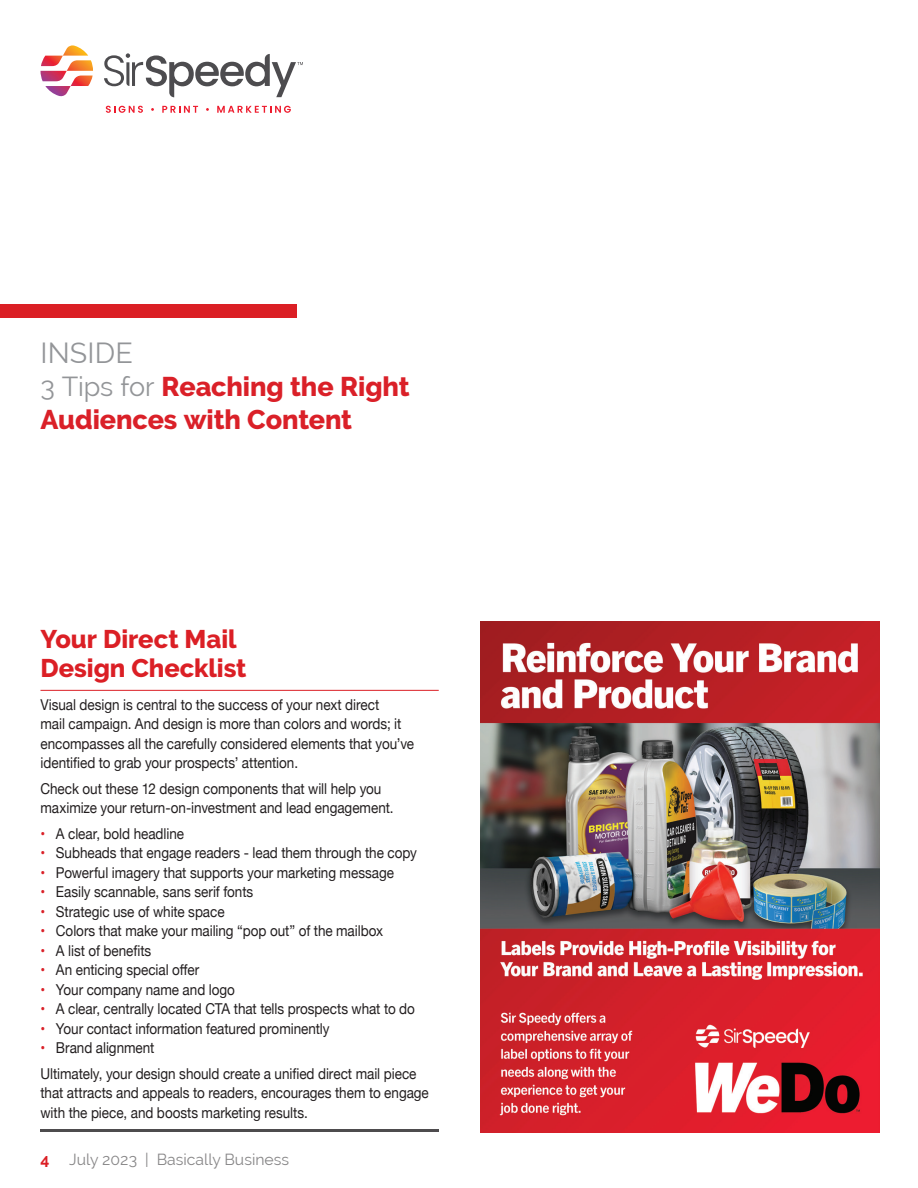
<style>
.page{position:relative;width:918px;height:1188px;background:#fff}
.page>*{position:absolute;margin:0;border:0;box-sizing:border-box;transform-origin:0 0}
.t1{font:28.5px "Raleway";letter-spacing:.005em;color:#939598}
.t2{font:800 27px/33px "Raleway";letter-spacing:-.005em;color:#da2028}
.t3{font:800 25.5px/28.5px "Raleway";color:#db1f25}
.t4{font:15.75px "Raleway";color:#878687}
.t5{font:700 15.75px "Raleway";color:#db1f25}
.t6{font:15px/19.5px "Helvetica Neue";letter-spacing:-.005em;color:#231f20;scale:.9 1}
.s1{font-weight:400;color:#939598}
.s2{color:#da2028}
</style>
<div class="page">
<hr style="left:40px;top:1129px;width:399px;height:3px;background:#4e4c4e">
<hr style="left:40px;top:690px;width:399px;height:1px;background:#db1f25">
<img style="left:480px;top:621px;width:399px;height:512px">
<svg style="left:40px;top:45px;width:53px;height:52px"></svg>
<svg style="left:106px;top:106px;width:37px;height:7px"></svg>
<svg style="left:162px;top:106px;width:36px;height:7px"></svg>
<svg style="left:217px;top:106px;width:74px;height:7px"></svg>
<svg style="left:104px;top:53px;width:199px;height:44px"></svg>
<div style="left:0;top:304px;width:297px;height:14px;background:#db1f25"></div>
<h1 class="t1" style="left:40px;top:336px;width:94px">INSIDE</h1>
<h2 class="t2" style="left:40px;top:370px;width:371px"><span class="s1">3 Tips for</span> Reaching the Right<br>Audiences with Content</h2>
<h3 class="t3" style="left:40px;top:625px;width:208px">Your Direct Mail<br>Design Checklist</h3>
<p class="t6" style="left:40px;top:695px;width:417px">Visual design is central to the success of your next direct<br>mail campaign. And design is more than colors and words; it encompasses all the carefully considered elements that you’ve identified to grab your prospects’ attention.</p>
<p class="t6" style="left:40px;top:779px;width:394px">Check out these 12 design components that will help you maximize your return-on-investment and lead engagement.</p>
<p class="t6" style="left:40px;top:824px;width:161px"><span class="s2">•</span> A clear, bold headline</p>
<p class="t6" style="left:40px;top:844px;width:420px"><span class="s2">•</span> Subheads that engage readers - lead them through the copy</p>
<p class="t6" style="left:40px;top:863px;width:394px"><span class="s2">•</span> Powerful imagery that supports your marketing message</p>
<p class="t6" style="left:40px;top:883px;width:238px"><span class="s2">•</span> Easily scannable, sans serif fonts</p>
<p class="t6" style="left:40px;top:902px;width:206px"><span class="s2">•</span> Strategic use of white space</p>
<p class="t6" style="left:40px;top:922px;width:382px"><span class="s2">•</span> Colors that make your mailing “pop out” of the mailbox</p>
<p class="t6" style="left:40px;top:941px;width:125px"><span class="s2">•</span> A list of benefits</p>
<p class="t6" style="left:40px;top:961px;width:178px"><span class="s2">•</span> An enticing special offer</p>
<p class="t6" style="left:40px;top:980px;width:218px"><span class="s2">•</span> Your company name and logo</p>
<p class="t6" style="left:40px;top:1000px;width:418px"><span class="s2">•</span> A clear, centrally located CTA that tells prospects what to do</p>
<p class="t6" style="left:40px;top:1019px;width:323px"><span class="s2">•</span> Your contact information featured prominently</p>
<p class="t6" style="left:40px;top:1036px;width:419px;line-height:25.5px"><span class="s2">•</span> Brand alignment<br>Ultimately, your design should create a unified direct mail piece</p>
<p class="t6" style="left:40px;top:1084px;width:433px">that attracts and appeals to readers, encourages them to engage with the piece, and boosts marketing results.</p>
<p class="t5" style="left:40px;top:1150px;width:10px">4</p>
<p class="t4" style="left:69px;top:1150px;width:221px">July 2023 | Basically Business</p>
</div>
